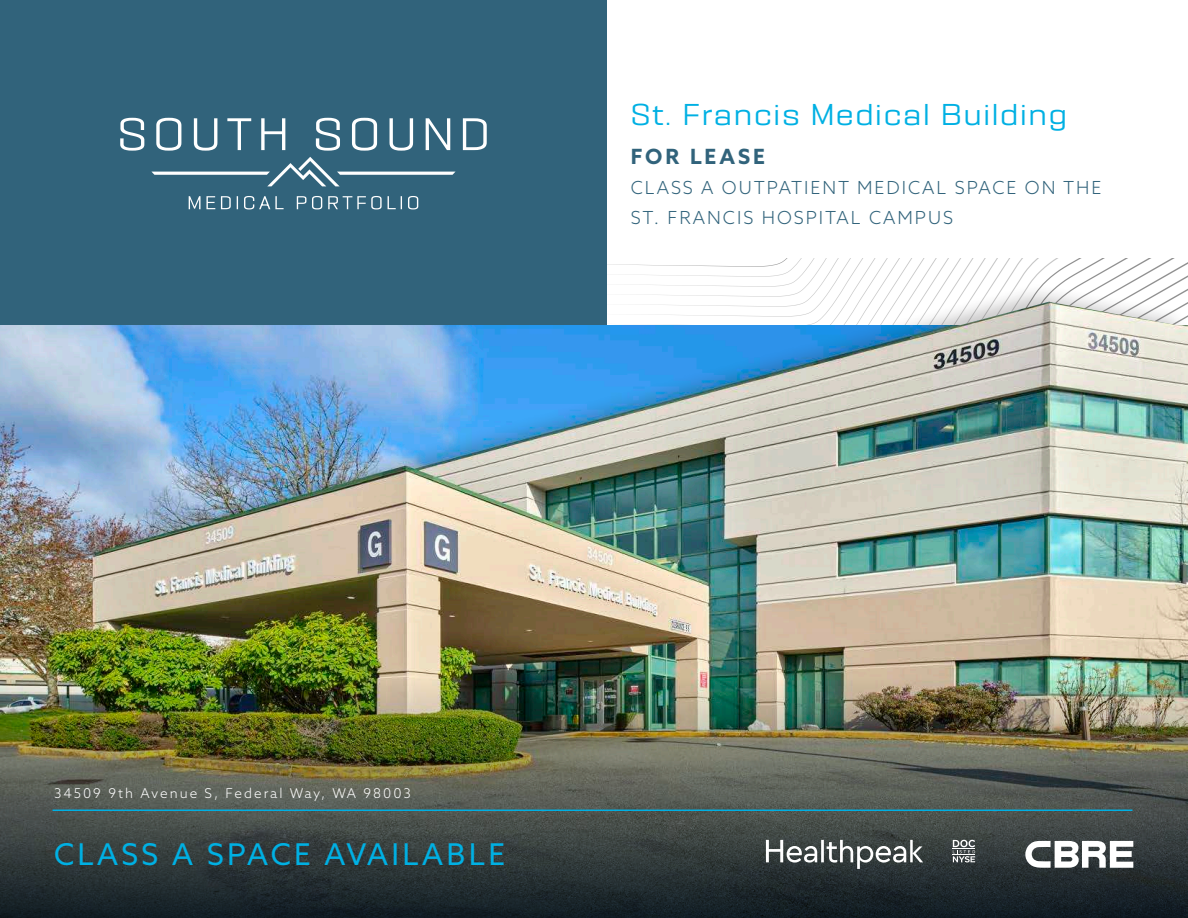
<style>
.page{position:relative;width:1188px;height:918px;background:#fff}
.page>*{position:absolute;margin:0;border:0;box-sizing:border-box;transform-origin:0 0}
.t1{font:30px "Azo Sans";letter-spacing:.11em;color:#00b0e3}
.t2{font:100 condensed 27px "PODIUM Sharp";letter-spacing:.06em;color:#00b0e3}
.t3{font:700 21px "Azo Sans";letter-spacing:.14em;color:#31637b}
.t4{font:300 18px/30px "Azo Sans";letter-spacing:.11em;color:#31637b}
.t5{font:300 13.5px "Azo Sans";letter-spacing:.15em;color:#fff}
</style>
<div class="page">
<svg style="left:607px;top:258px;width:581px;height:25px"></svg>
<div style="left:0;top:0;width:607px;height:327px;background:#31637b"></div>
<div style="left:0;top:283px;width:1188px;height:635px;background:#231f20;opacity:.25"></div>
<img style="left:0;top:302px;width:1188px;height:330px">
<img style="left:0;top:632px;width:1188px;height:286px">
<svg style="left:766px;top:840px;width:157px;height:29px"></svg>
<svg style="left:953px;top:840px;width:22px;height:22px"></svg>
<svg style="left:1025px;top:841px;width:108px;height:27px"></svg>
<hr style="left:52px;top:810px;width:1080px;height:1px;background:#00b0e3">
<svg style="left:120px;top:118px;width:24px;height:33px"></svg>
<svg style="left:156px;top:118px;width:25px;height:33px"></svg>
<svg style="left:194px;top:118px;width:23px;height:33px"></svg>
<svg style="left:227px;top:118px;width:24px;height:32px"></svg>
<svg style="left:261px;top:118px;width:24px;height:32px"></svg>
<svg style="left:316px;top:118px;width:24px;height:33px"></svg>
<svg style="left:352px;top:118px;width:25px;height:33px"></svg>
<svg style="left:390px;top:118px;width:23px;height:33px"></svg>
<svg style="left:426px;top:118px;width:24px;height:32px"></svg>
<svg style="left:463px;top:118px;width:24px;height:32px"></svg>
<svg style="left:151px;top:157px;width:305px;height:29px"></svg>
<svg style="left:189px;top:196px;width:229px;height:13px"></svg>
<p class="t2" style="left:631px;top:97px;width:438px">St. Francis Medical Building</p>
<p class="t3" style="left:631px;top:142px;width:136px">FOR LEASE</p>
<p class="t4" style="left:631px;top:172px;width:472px">CLASS A OUTPATIENT MEDICAL SPACE ON THE<br>ST. FRANCIS HOSPITAL CAMPUS</p>
<p class="t5" style="left:54px;top:784px;width:358px">34509 9th Avenue S, Federal Way, WA 98003</p>
<p class="t1" style="left:54px;top:835px;width:453px">CLASS A SPACE AVAILABLE</p>
</div>
